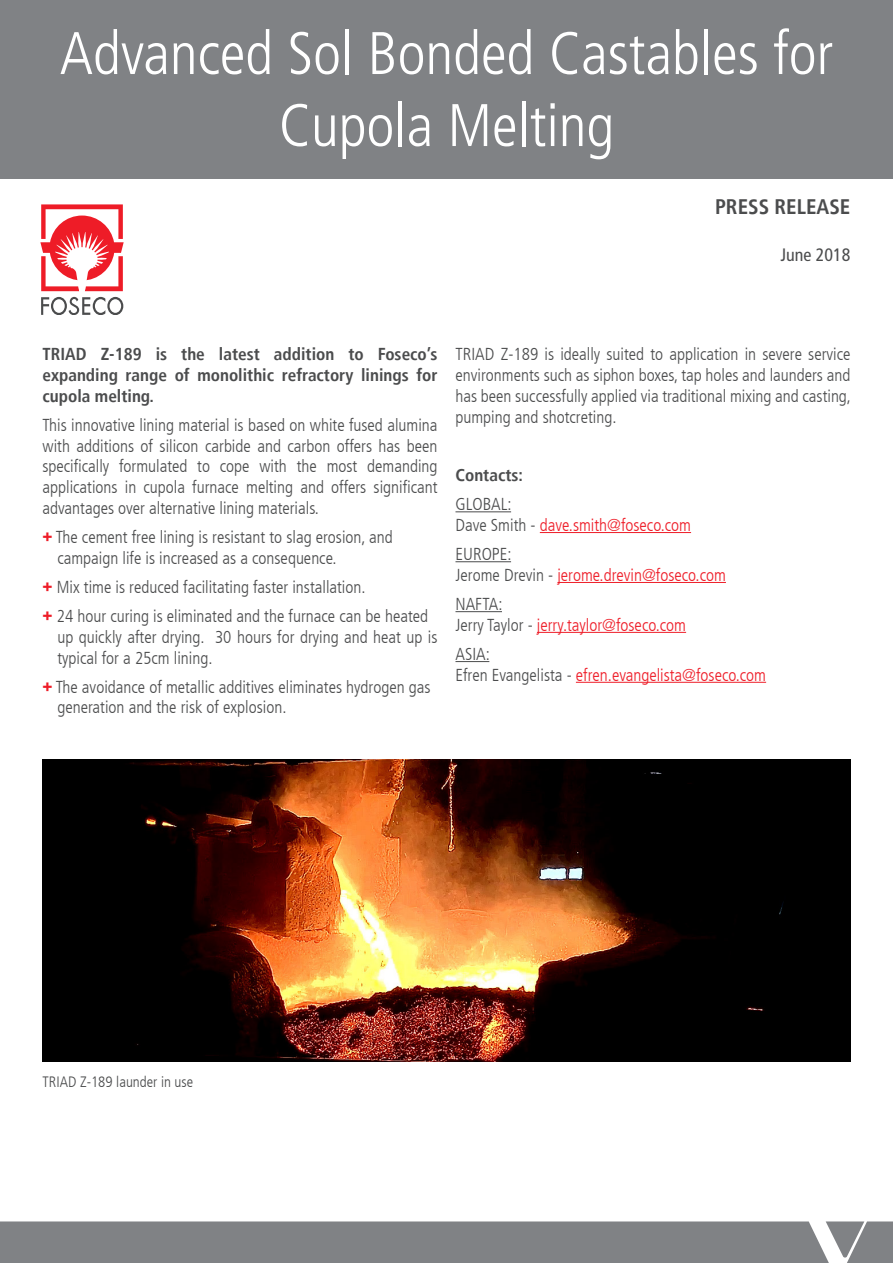
<style>
.page{position:relative;width:893px;height:1263px;background:#fff}
.page>*{position:absolute;margin:0;border:0;box-sizing:border-box;transform-origin:0 0}
.t1{font:300 condensed 60px/72px "Frutiger LT";color:#fff;text-align:center}
.t2{font:700 condensed 21px "Frutiger LT";color:#4b4c4d}
.t3{font:condensed 18px "Frutiger LT";color:#4b4c4d}
.t4{font:300 condensed 17.25px/20.7px "Frutiger LT";color:#4b4c4d}
.t5{font:300 condensed 17.25px/20.7px "Frutiger LT";color:#ee1c27}
.t6{font:700 condensed 17.25px/20.7px "Frutiger LT";color:#4b4c4d;text-align:justify}
.t7{font:300 condensed 15px "Frutiger LT";color:#4b4c4d}
.s1{font-family:"Arial";font-weight:700;font-stretch:normal;color:#ee1c27}
.s2{color:#4b4c4d}
</style>
<div class="page">
<div style="left:0;top:0;width:893px;height:179px;background:#808285"></div>
<svg style="left:40px;top:204px;width:84px;height:87px"></svg>
<svg style="left:41px;top:297px;width:82px;height:18px"></svg>
<hr style="left:455px;top:511px;width:56px;height:1px;background:#4b4c4d">
<hr style="left:540px;top:532px;width:151px;height:1px;background:#ee1c27">
<hr style="left:455px;top:561px;width:56px;height:1px;background:#4b4c4d">
<hr style="left:557px;top:582px;width:169px;height:1px;background:#ee1c27">
<hr style="left:455px;top:611px;width:47px;height:1px;background:#4b4c4d">
<hr style="left:537px;top:632px;width:149px;height:1px;background:#ee1c27">
<hr style="left:455px;top:661px;width:34px;height:1px;background:#4b4c4d">
<hr style="left:576px;top:682px;width:190px;height:1px;background:#ee1c27">
<img style="left:43px;top:760px;width:807px;height:301px">
<div style="left:0;top:1221px;width:893px;height:42px;background:#808285"></div>
<h1 class="t1" style="left:60px;top:18px;width:775px">Advanced Sol Bonded Castables for<br>Cupola Melting</h1>
<p class="t2" style="left:715px;top:194px;width:137px">PRESS RELEASE</p>
<p class="t3" style="left:781px;top:244px;width:71px">June 2018</p>
<p class="t6" style="left:43px;top:344px;width:396px">TRIAD Z-189 is the latest addition to Foseco’s expanding range of monolithic refractory linings for cupola melting.</p>
<p class="t4" style="left:43px;top:415px;width:396px;text-align:justify">This innovative lining material is based on white fused alumina with additions of silicon carbide and carbon offers has been specifically formulated to cope with the most demanding applications in cupola furnace melting and offers significant advantages over alternative lining materials.</p>
<p class="t4" style="left:57px;top:527px;width:337px;text-indent:-15px"><span class="s1">+</span> The cement free lining is resistant to slag erosion, and campaign life is increased as a consequence.</p>
<p class="t4" style="left:43px;top:573px;width:387px;line-height:29.2px"><span class="s1">+</span> Mix time is reduced facilitating faster installation.<br><span class="s1">+</span> 24 hour curing is eliminated and the furnace can be heated</p>
<p class="t4" style="left:57px;top:627px;width:382px">up quickly after drying. 30 hours for drying and heat up is typical for a 25cm lining.</p>
<p class="t4" style="left:57px;top:677px;width:375px;text-indent:-15px"><span class="s1">+</span> The avoidance of metallic additives eliminates hydrogen gas generation and the risk of explosion.</p>
<p class="t4" style="left:455px;top:344px;width:397px;text-align:justify">TRIAD Z-189 is ideally suited to application in severe service environments such as siphon boxes, tap holes and launders and has been successfully applied via traditional mixing and casting, pumping and shotcreting.</p>
<p class="t6" style="left:455px;top:465px;width:69px">Contacts:</p>
<p class="t5" style="left:455px;top:494px;width:237px"><span class="s2">GLOBAL:<br>Dave Smith -</span> dave.smith@foseco.com</p>
<p class="t5" style="left:455px;top:544px;width:272px"><span class="s2">EUROPE:<br>Jerome Drevin -</span> jerome.drevin@foseco.com</p>
<p class="t5" style="left:455px;top:594px;width:232px"><span class="s2">NAFTA:<br>Jerry Taylor -</span> jerry.taylor@foseco.com</p>
<p class="t5" style="left:455px;top:644px;width:312px"><span class="s2">ASIA:<br>Efren Evangelista -</span> efren.evangelista@foseco.com</p>
<p class="t7" style="left:43px;top:1073px;width:152px">TRIAD Z-189 launder in use</p>
</div>
